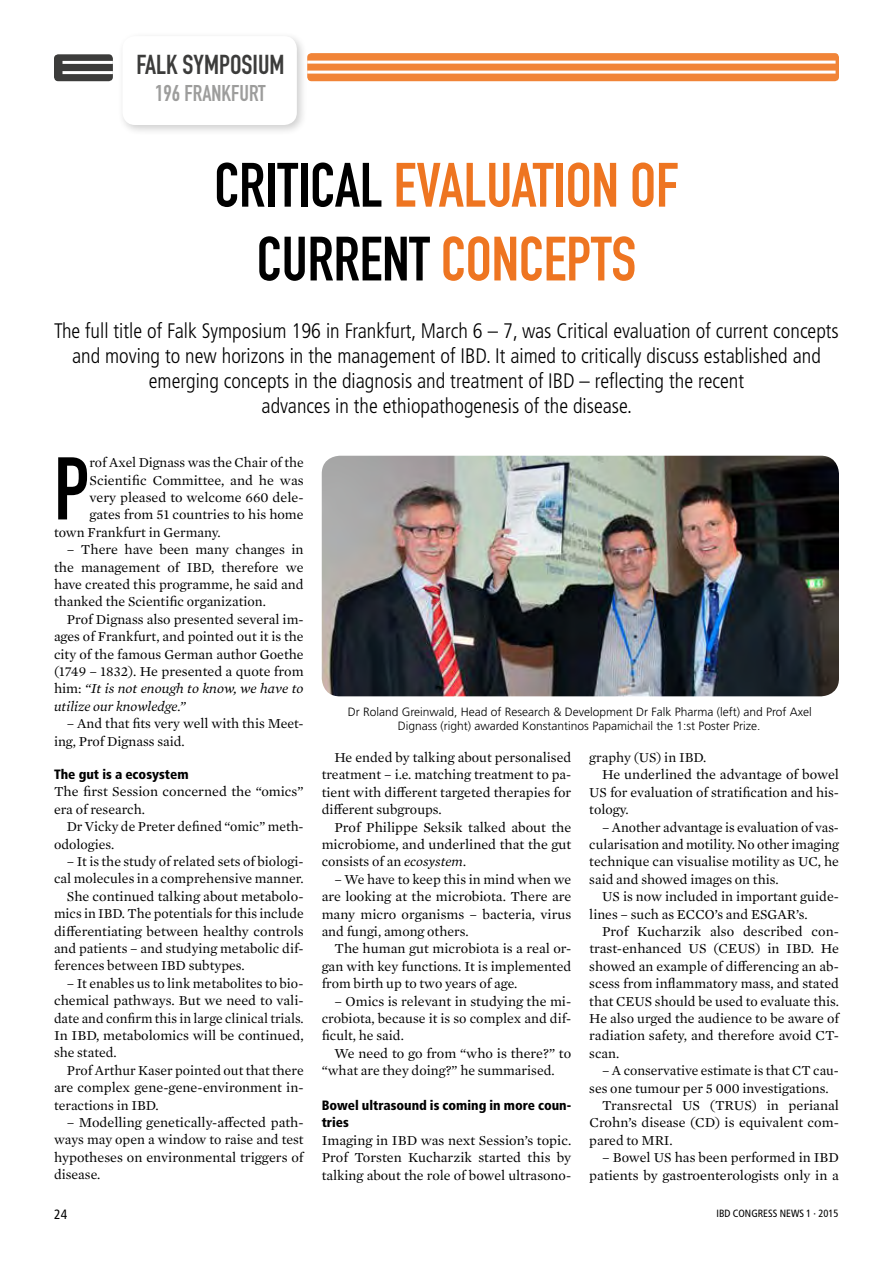
<style>
.page{position:relative;width:893px;height:1263px;background:#fff}
.page>*{position:absolute;margin:0;border:0;box-sizing:border-box;transform-origin:0 0}
.t1{font:87.3px "DIN Engschrift";color:#000}
.t2{font:61.5px/73.8px "DIN Engschrift Alternate";letter-spacing:-.005em;color:#ee7521;text-align:center}
.t3{font:27px "DIN Engschrift";color:#3c3c3b}
.t4{font:22.5px "DIN Engschrift";color:#9d9d9c}
.t5{font:300 condensed 21px/25.2px "Frutiger";color:#000;text-align:center}
.t6{font:13.95px/17.4px "Mercury Text G1";color:#000;text-align:justify}
.t7{font:900 condensed 13.5px/17.4px "Frutiger";color:#000}
.t8{font:condensed 13.5px "Frutiger";color:#000}
.t9{font:300 12px/14.4px "Frutiger";color:#000;text-align:center}
.t10{font:condensed 10.5px "Frutiger";color:#000}
.s1{color:#000}
.s2{font-style:italic}
</style>
<div class="page">
<div style="left:54px;top:54px;width:59px;height:27px;background:#3c3c3b;border-radius:4px"></div>
<div style="left:117px;top:31px;width:191px;height:105px;background:#000;opacity:.2"></div>
<div style="left:123px;top:36px;width:174px;height:89px;background:#fff;border-radius:13px"></div>
<hr style="left:63px;top:61px;width:50px;height:3px;background:#fff">
<hr style="left:63px;top:71px;width:50px;height:3px;background:#fff">
<div style="left:307px;top:53px;width:532px;height:28px;background:#f18437;border-radius:4px"></div>
<hr style="left:307px;top:61px;width:529px;height:3px;background:#fff">
<hr style="left:307px;top:71px;width:529px;height:3px;background:#fff">
<img style="left:322px;top:456px;width:517px;height:240px">
<h3 class="t3" style="left:136px;top:49px;width:150px">FALK SYMPOSIUM</h3>
<h3 class="t4" style="left:155px;top:80px;width:112px">196 FRANKFURT</h3>
<h2 class="t2" style="left:214px;top:149px;width:466px"><span class="s1">CRITICAL</span> EVALUATION OF<br><span class="s1">CURRENT</span> CONCEPTS</h2>
<p class="t5" style="left:54px;top:318px;width:786px">The full title of Falk Symposium 196 in Frankfurt, March 6 – 7, was Critical evaluation of current concepts and moving to new horizons in the management of IBD. It aimed to critically discuss established and emerging concepts in the diagnosis and treatment of IBD – reflecting the recent<br>advances in the ethiopathogenesis of the disease.</p>
<h1 class="t1" style="left:54px;top:438px;width:37px">P</h1>
<p class="t6" style="left:90px;top:453px;width:216px">rof Axel Dignass was the Chair of the</p>
<p class="t6" style="left:90px;top:471px;width:216px">Scientific Committee, and he was</p>
<p class="t6" style="left:90px;top:488px;width:216px">very pleased to welcome 660 dele-</p>
<p class="t6" style="left:90px;top:505px;width:216px">gates from 51 countries to his home</p>
<p class="t6" style="left:54px;top:523px;width:168px">town Frankfurt in Germany.</p>
<p class="t6" style="left:54px;top:540px;width:251px;text-indent:13px">– There have been many changes in the management of IBD, therefore we have created this programme, he said and thanked the Scientific organization.</p>
<p class="t6" style="left:54px;top:610px;width:251px;text-indent:13px">Prof Dignass also presented several im&shy;ages of Frankfurt, and pointed out it is the city of the famous German author Goethe (1749 – 1832). He presented a quote from him: <span class="s2">“It is not enough to know, we have to utilize our knowledge.”</span></p>
<p class="t6" style="left:54px;top:714px;width:251px;text-indent:13px">– And that fits very well with this Meet&shy;ing, Prof Dignass said.</p>
<p class="t7" style="left:54px;top:765px;width:136px">The gut is a ecosystem</p>
<p class="t6" style="left:54px;top:782px;width:251px">The first Session concerned the “omics” era of research.</p>
<p class="t6" style="left:54px;top:817px;width:251px;text-indent:13px">Dr Vicky de Preter defined “omic” meth&shy;odologies.</p>
<p class="t6" style="left:67px;top:852px;width:238px">– It is the study of related sets of biologi-</p>
<p class="t6" style="left:54px;top:869px;width:251px">cal molecules in a comprehensive manner.</p>
<p class="t6" style="left:67px;top:887px;width:238px">She continued talking about metabolo-</p>
<p class="t6" style="left:54px;top:904px;width:251px">mics in IBD. The potentials for this include</p>
<p class="t6" style="left:54px;top:921px;width:251px">differentiating between healthy controls</p>
<p class="t6" style="left:54px;top:939px;width:251px">and patients – and studying metabolic dif-</p>
<p class="t6" style="left:54px;top:956px;width:192px">ferences between IBD subtypes.</p>
<p class="t6" style="left:54px;top:974px;width:251px;text-indent:13px">– It enables us to link metabolites to bio&shy;chemical pathways. But we need to vali&shy;date and confirm this in large clinical trials.<br>In IBD, metabolomics will be continued, she stated.</p>
<p class="t6" style="left:54px;top:1061px;width:251px;text-indent:13px">Prof Arthur Kaser pointed out that there are complex gene-gene-environment in&shy;teractions in IBD.</p>
<p class="t6" style="left:54px;top:1113px;width:251px;text-indent:13px">– Modelling genetically-affected path&shy;ways may open a window to raise and test hypotheses on environmental triggers of disease.</p>
<p class="t9" style="left:348px;top:705px;width:466px">Dr Roland Greinwald, Head of Research &amp; Development Dr Falk Pharma (left) and Prof Axel<br>Dignass (right) awarded Konstantinos Papamichail the 1:st Poster Prize.</p>
<p class="t6" style="left:322px;top:748px;width:251px;text-indent:13px">He ended by talking about personalised treatment – i.e. matching treatment to pa&shy;tient with different targeted therapies for different subgroups.</p>
<p class="t6" style="left:322px;top:817px;width:251px;text-indent:13px">Prof Philippe Seksik talked about the microbiome, and underlined that the gut consists of an <span class="s2">ecosystem.</span></p>
<p class="t6" style="left:322px;top:870px;width:251px;text-indent:13px">– We have to keep this in mind when we are looking at the microbiota. There are many micro organisms – bacteria, virus and fungi, among others.</p>
<p class="t6" style="left:322px;top:939px;width:251px;text-indent:13px">The human gut microbiota is a real or&shy;gan with key functions. It is implemented from birth up to two years of age.</p>
<p class="t6" style="left:322px;top:991px;width:251px;text-indent:13px">– Omics is relevant in studying the mi&shy;crobiota, because it is so complex and dif&shy;ficult, he said.</p>
<p class="t6" style="left:322px;top:1044px;width:251px;text-indent:13px">We need to go from “who is there?” to “what are they doing?” he summarised.</p>
<p class="t7" style="left:322px;top:1096px;width:251px">Bowel ultrasound is coming in more coun&shy;tries</p>
<p class="t6" style="left:322px;top:1131px;width:251px">Imaging in IBD was next Session’s topic.<br>Prof Torsten Kucharzik started this by talking about the role of bowel ultrasono-</p>
<p class="t6" style="left:589px;top:748px;width:118px">graphy (US) in IBD.</p>
<p class="t6" style="left:602px;top:765px;width:238px">He underlined the advantage of bowel</p>
<p class="t6" style="left:589px;top:783px;width:251px">US for evaluation of stratification and his-</p>
<p class="t6" style="left:589px;top:800px;width:41px">tology.</p>
<p class="t6" style="left:589px;top:817px;width:251px;text-indent:13px">– Another advantage is evaluation of vas&shy;cularisation and motility. No other imaging technique can visualise motility as UC, he said and showed images on this.</p>
<p class="t6" style="left:589px;top:887px;width:251px;text-indent:13px">US is now included in important guide&shy;lines – such as ECCO’s and ESGAR’s.</p>
<p class="t6" style="left:589px;top:922px;width:251px;text-indent:13px">Prof Kucharzik also described con&shy;trast-enhanced US (CEUS) in IBD. He showed an example of differencing an ab&shy;scess from inflammatory mass, and stated that CEUS should be used to evaluate this.<br>He also urged the audience to be aware of radiation safety, and therefore avoid CT&shy;scan.</p>
<p class="t6" style="left:602px;top:1061px;width:238px">– A conservative estimate is that CT cau-</p>
<p class="t6" style="left:589px;top:1078px;width:241px">ses one tumour per 5 000 investigations.</p>
<p class="t6" style="left:602px;top:1096px;width:238px">Transrectal US (TRUS) in perianal</p>
<p class="t6" style="left:589px;top:1113px;width:251px">Crohn’s disease (CD) is equivalent com-</p>
<p class="t6" style="left:589px;top:1131px;width:85px">pared to MRI.</p>
<p class="t6" style="left:589px;top:1148px;width:251px;text-align:right">– Bowel US has been performed in IBD patients by gastroenterologists only in a</p>
<p class="t8" style="left:54px;top:1206px;width:14px">24</p>
<p class="t10" style="left:717px;top:1207px;width:123px">IBD CONGRESS NEWS 1 · 2015</p>
</div>
